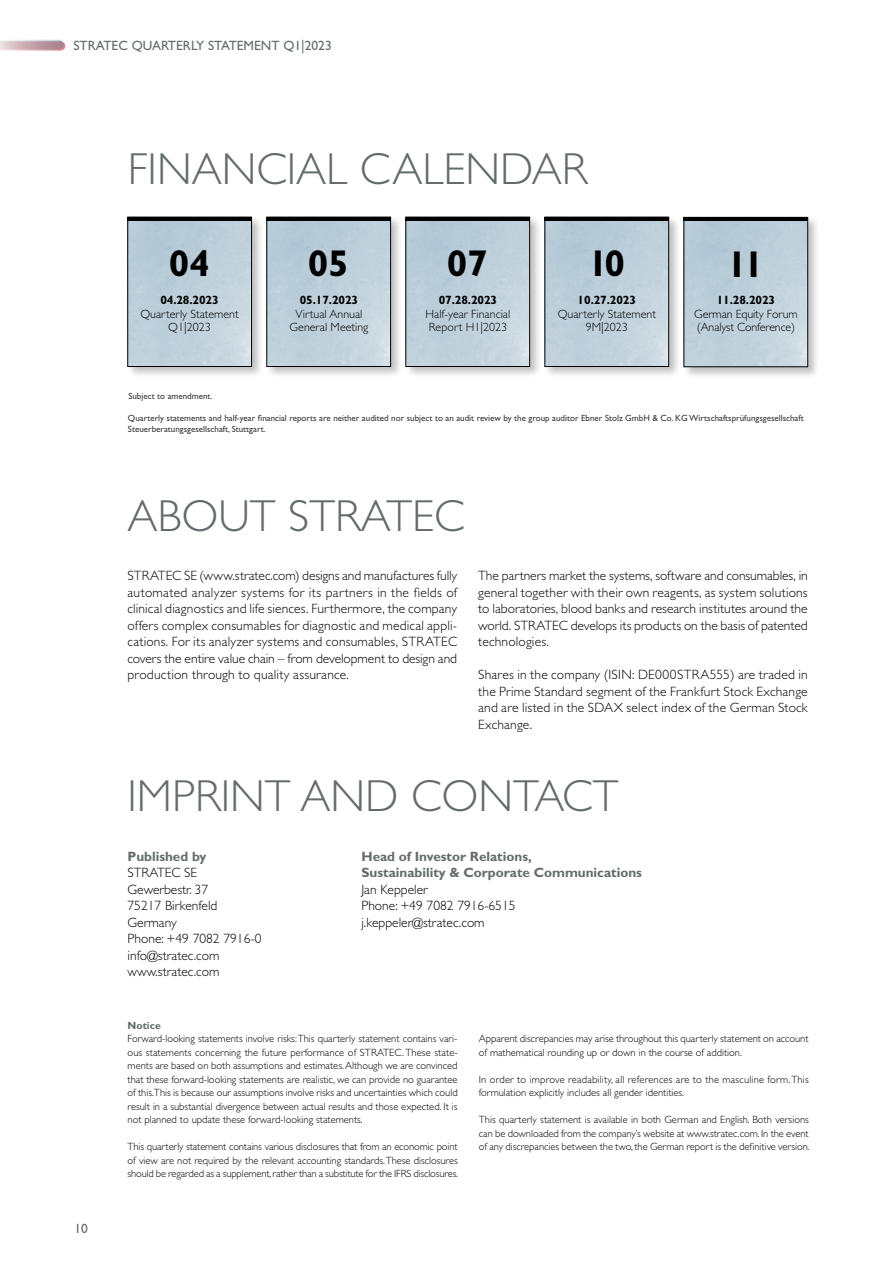
<style>
.page{position:relative;width:893px;height:1263px;background:#fff}
.page>*{position:absolute;margin:0;border:0;box-sizing:border-box;transform-origin:0 0}
.t1{font:300 45px "Gill Sans Std";color:#656b6d}
.t2{font:700 37.35px "Gill Sans Std";letter-spacing:-.01em;color:#000}
.t3{font:300 13.5px/16.5px "Gill Sans Std";color:#000;text-align:justify}
.t4{font:700 13.5px/16.5px "Gill Sans Std";color:#656b6d}
.t5{font:13.5px "Gill Sans Std";color:#656b6d}
.t6{font:300 12px/13.5px "Gill Sans Std";color:#000;text-align:center}
.t7{font:700 12px "Gill Sans Std";letter-spacing:-.01em;color:#000}
.t8{font:300 10.5px/13.5px "Gill Sans Std";color:#000;text-align:justify}
.t9{font:300 10.5px/13.5px "Gill Sans Std";letter-spacing:.02em;color:#000}
.t10{font:700 10.5px "Gill Sans Std";color:#656b6d}
.t11{font:9px/10.5px "Gill Sans Std";color:#3a3a39}
</style>
<div class="page">
<div style="left:404px;top:215px;width:138px;height:163px;background:#000;opacity:.25"></div>
<img style="left:408px;top:221px;width:120px;height:144px">
<div style="left:406px;top:217px;width:124px;height:150px;border:1px solid #000"></div>
<hr style="left:406px;top:217px;width:124px;height:4px;background:#000">
<div style="left:265px;top:215px;width:138px;height:163px;background:#000;opacity:.25"></div>
<img style="left:269px;top:221px;width:120px;height:144px">
<div style="left:267px;top:217px;width:124px;height:150px;border:1px solid #000"></div>
<hr style="left:267px;top:217px;width:124px;height:4px;background:#000">
<div style="left:126px;top:215px;width:138px;height:163px;background:#000;opacity:.25"></div>
<img style="left:130px;top:221px;width:120px;height:144px">
<div style="left:128px;top:217px;width:124px;height:150px;border:1px solid #000"></div>
<hr style="left:128px;top:217px;width:124px;height:4px;background:#000">
<div style="left:682px;top:215px;width:138px;height:164px;background:#000;opacity:.25"></div>
<img style="left:686px;top:221px;width:120px;height:144px">
<div style="left:684px;top:217px;width:124px;height:150px;border:1px solid #000"></div>
<hr style="left:684px;top:217px;width:124px;height:4px;background:#000">
<div style="left:543px;top:215px;width:138px;height:163px;background:#000;opacity:.25"></div>
<img style="left:547px;top:221px;width:120px;height:144px">
<div style="left:545px;top:217px;width:124px;height:150px;border:1px solid #000"></div>
<hr style="left:545px;top:217px;width:124px;height:4px;background:#000">
<svg style="left:0;top:40px;width:65px;height:11px"></svg>
<p class="t5" style="left:73px;top:37px;width:260px">STRATEC QUARTERLY STATEMENT Q1|2023</p>
<h1 class="t1" style="left:128px;top:144px;width:461px">FINANCIAL CALENDAR</h1>
<h2 class="t2" style="left:169px;top:242px;width:42px">04</h2>
<h2 class="t2" style="left:308px;top:242px;width:42px">05</h2>
<h2 class="t2" style="left:447px;top:242px;width:42px">07</h2>
<h2 class="t2" style="left:588px;top:242px;width:39px">10</h2>
<h2 class="t2" style="left:727px;top:242px;width:39px">11</h2>
<p class="t7" style="left:160px;top:293px;width:60px">04.28.2023</p>
<p class="t6" style="left:140px;top:307px;width:100px">Quarterly Statement<br>Q1|2023</p>
<p class="t7" style="left:300px;top:293px;width:60px">05.17.2023</p>
<p class="t6" style="left:290px;top:307px;width:80px">Virtual Annual<br>General Meeting</p>
<p class="t7" style="left:439px;top:293px;width:60px">07.28.2023</p>
<p class="t6" style="left:426px;top:307px;width:86px;text-align:left">Half-year Financial<br>Report H1|2023</p>
<p class="t7" style="left:578px;top:293px;width:60px">10.27.2023</p>
<p class="t6" style="left:558px;top:307px;width:100px">Quarterly Statement<br>9M|2023</p>
<p class="t7" style="left:717px;top:293px;width:60px">11.28.2023</p>
<p class="t6" style="left:694px;top:307px;width:105px;text-align:left">German Equity Forum (Analyst Conference)</p>
<p class="t11" style="left:128px;top:390px;width:86px">Subject to amendment.</p>
<p class="t11" style="left:128px;top:413px;width:677px">Quarterly statements and half-year financial reports are neither audited nor subject to an audit review by the group auditor Ebner Stolz GmbH &amp; Co. KG Wirtschaftsprüfungsgesellschaft<br>Steuerberatungsgesellschaft, Stuttgart.</p>
<h1 class="t1" style="left:128px;top:490px;width:339px">ABOUT STRATEC</h1>
<p class="t3" style="left:128px;top:567px;width:331px">STRATEC SE (www.stratec.com) designs and manufactures fully automated analyzer systems for its partners in the fields of clinical diagnostics and life siences. Furthermore, the company offers complex consumables for diagnostic and medical appli&shy;cations. For its analyzer systems and consumables, STRATEC covers the entire value chain – from development to design and production through to quality assurance.</p>
<p class="t3" style="left:478px;top:567px;width:331px">The partners market the systems, software and consumables, in general together with their own reagents, as system solutions to laboratories, blood banks and research institutes around the world. STRATEC develops its products on the basis of patented technologies.</p>
<p class="t3" style="left:478px;top:666px;width:331px">Shares in the company (ISIN: DE000STRA555) are traded in the Prime Standard segment of the Frankfurt Stock Exchange and are listed in the SDAX select index of the German Stock Exchange.</p>
<h1 class="t1" style="left:128px;top:771px;width:492px">IMPRINT AND CONTACT</h1>
<p class="t4" style="left:128px;top:848px;width:80px">Published by</p>
<p class="t3" style="left:128px;top:864px;width:135px;text-align:left">STRATEC SE<br>Gewerbestr. 37<br>75217 Birkenfeld<br>Germany<br>Phone: +49 7082 7916-0 info@stratec.com www.stratec.com</p>
<p class="t4" style="left:361px;top:848px;width:282px">Head of Investor Relations,<br>Sustainability &amp; Corporate Communications</p>
<p class="t3" style="left:361px;top:881px;width:156px;text-align:left">Jan Keppeler<br>Phone: +49 7082 7916-6515 j.keppeler@stratec.com</p>
<p class="t5" style="left:74px;top:1220px;width:15px">10</p>
<p class="t10" style="left:128px;top:1019px;width:35px">Notice</p>
<p class="t8" style="left:128px;top:1032px;width:332px">Forward-looking statements involve risks: This quarterly statement contains vari&shy;ous statements concerning the future performance of STRATEC. These state&shy;ments are based on both assumptions and estimates. Although we are convinced that these forward-looking statements are realistic, we can provide no guarantee of this.This is because our assumptions involve risks and uncertainties which could result in a substantial divergence between actual results and those expected. It is not planned to update these forward-looking statements.</p>
<p class="t8" style="left:128px;top:1140px;width:332px">This quarterly statement contains various disclosures that from an economic point of view are not required by the relevant accounting standards. These disclosures should be regarded as a supplement, rather than a substitute for the IFRS disclosures.</p>
<p class="t8" style="left:479px;top:1032px;width:331px">Apparent discrepancies may arise throughout this quarterly statement on account of mathematical rounding up or down in the course of addition.</p>
<p class="t9" style="left:479px;top:1072px;width:331px">In order to improve readability, all references are to the masculine form. This formulation explicitly includes all gender identities.</p>
<p class="t8" style="left:479px;top:1113px;width:332px">This quarterly statement is available in both German and English. Both versions can be downloaded from the company’s website at www.stratec.com. In the event of any discrepancies between the two, the German report is the definitive version.</p>
</div>
